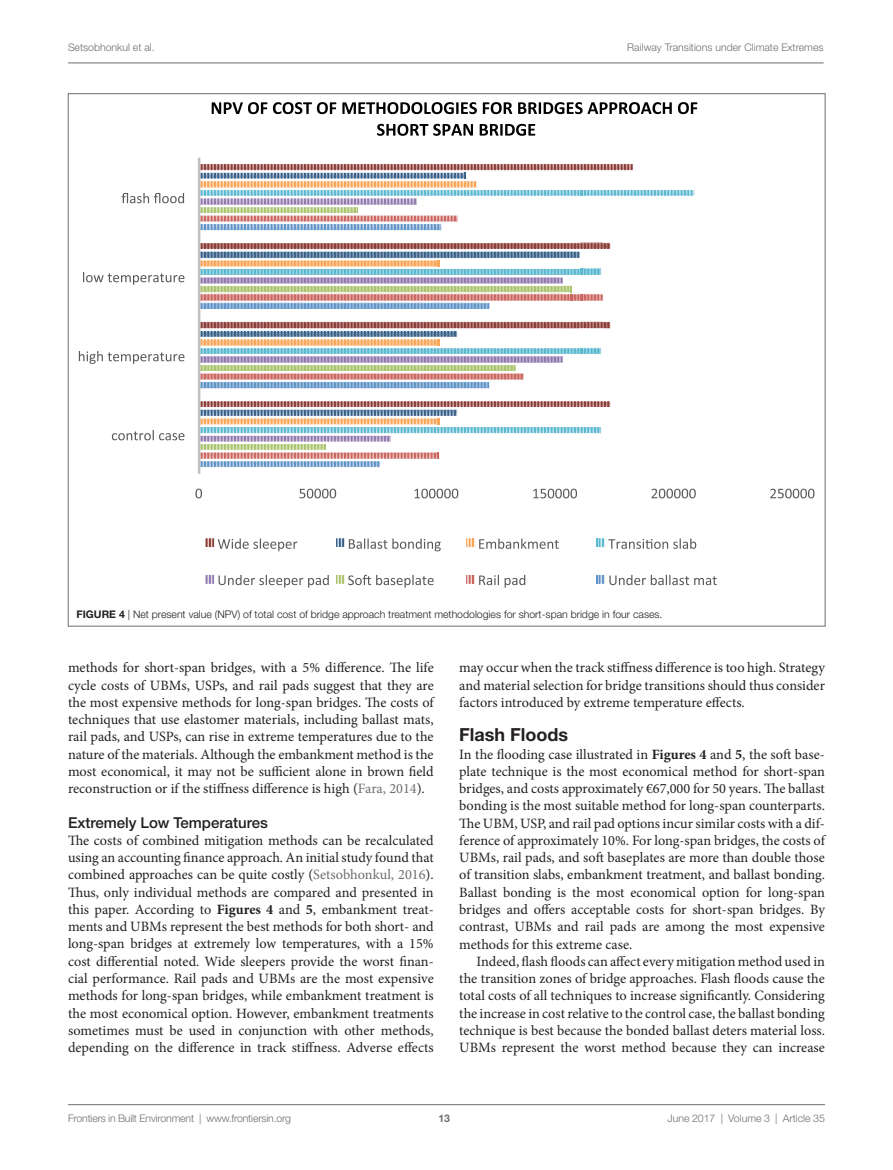
<style>
.page{position:relative;width:893px;height:1170px;background:#fff}
.page>*{position:absolute;margin:0;border:0;box-sizing:border-box;transform-origin:0 0}
.t1{font:700 18px "Helvetica Neue LT Std";color:#231f20}
.t2{font:500 15px "Helvetica Neue LT Std";color:#231f20}
.t3{font:14.25px/17.2px "Minion Pro";color:#231f20;text-align:justify}
.t4{font:300 10.5px "Helvetica Neue LT Std";color:#6c6d70}
.t5{font:300 10.5px "Helvetica Neue LT Std";color:#231f20}
.t6{font:700 10.5px "Helvetica Neue LT Std";color:#6c6d70}
.s1{font-weight:700}
.s2{color:#6c6d70}
</style>
<div class="page">
<img style="left:580px;top:242px;width:31px;height:87px">
<img style="left:200px;top:230px;width:241px;height:13px">
<svg style="left:200px;top:401px;width:409px;height:66px"></svg>
<svg style="left:200px;top:322px;width:409px;height:66px"></svg>
<svg style="left:200px;top:243px;width:409px;height:66px"></svg>
<svg style="left:200px;top:164px;width:494px;height:66px"></svg>
<hr style="left:198px;top:158px;width:2px;height:315px;background:#bfbfbf">
<svg style="left:195px;top:488px;width:7px;height:10px"></svg>
<svg style="left:299px;top:488px;width:37px;height:10px"></svg>
<svg style="left:414px;top:488px;width:44px;height:10px"></svg>
<svg style="left:533px;top:488px;width:44px;height:10px"></svg>
<svg style="left:651px;top:488px;width:45px;height:10px"></svg>
<svg style="left:770px;top:488px;width:44px;height:10px"></svg>
<svg style="left:112px;top:430px;width:72px;height:10px"></svg>
<svg style="left:79px;top:351px;width:105px;height:13px"></svg>
<svg style="left:83px;top:272px;width:101px;height:13px"></svg>
<svg style="left:122px;top:193px;width:62px;height:10px"></svg>
<svg style="left:212px;top:102px;width:485px;height:12px"></svg>
<svg style="left:377px;top:124px;width:158px;height:12px"></svg>
<svg style="left:205px;top:538px;width:92px;height:13px"></svg>
<svg style="left:336px;top:538px;width:105px;height:13px"></svg>
<svg style="left:466px;top:538px;width:93px;height:11px"></svg>
<svg style="left:596px;top:538px;width:100px;height:11px"></svg>
<svg style="left:205px;top:574px;width:124px;height:13px"></svg>
<svg style="left:336px;top:574px;width:98px;height:13px"></svg>
<svg style="left:466px;top:574px;width:59px;height:13px"></svg>
<svg style="left:596px;top:574px;width:121px;height:11px"></svg>
<hr style="left:68px;top:1104px;width:757px;height:1px;background:#6c6d70">
<hr style="left:68px;top:63px;width:755px;height:1px;background:#6c6d70">
<p class="t4" style="left:68px;top:41px;width:88px">Setsobhonkul et al.</p>
<p class="t4" style="left:627px;top:41px;width:198px">Railway Transitions under Climate Extremes</p>
<p class="t5" style="left:77px;top:607px;width:587px"><span class="s1">Figure 4</span> | Net present value (NPV) of total cost of bridge approach treatment methodologies for short-span bridge in four cases.</p>
<p class="t3" style="left:68px;top:659px;width:367px">methods for short-span bridges, with a 5% difference. The life cycle costs of UBMs, USPs, and rail pads suggest that they are the most expensive methods for long-span bridges. The costs of techniques that use elastomer materials, including ballast mats, rail pads, and USPs, can rise in extreme temperatures due to the nature of the materials. Although the embankment method is the most economical, it may not be sufficient alone in brown field reconstruction or if the stiffness difference is high (<span class="s2">Fara, 2014</span>).</p>
<p class="t2" style="left:68px;top:813px;width:201px">Extremely Low Temperatures</p>
<p class="t3" style="left:68px;top:831px;width:367px">The costs of combined mitigation methods can be recalculated using an accounting finance approach. An initial study found that combined approaches can be quite costly (<span class="s2">Setsobhonkul, 2016</span>).<br>Thus, only individual methods are compared and presented in this paper. According to <span class="s1">Figures 4</span> and <span class="s1">5</span>, embankment treat&shy;ments and UBMs represent the best methods for both short- and long-span bridges at extremely low temperatures, with a 15% cost differential noted. Wide sleepers provide the worst finan&shy;cial performance. Rail pads and UBMs are the most expensive methods for long-span bridges, while embankment treatment is the most economical option. However, embankment treatments sometimes must be used in conjunction with other methods, depending on the difference in track stiffness. Adverse effects</p>
<p class="t3" style="left:459px;top:659px;width:367px">may occur when the track stiffness difference is too high. Strategy and material selection for bridge transitions should thus consider factors introduced by extreme temperature effects.</p>
<p class="t1" style="left:459px;top:723px;width:110px">Flash Floods</p>
<p class="t3" style="left:459px;top:745px;width:367px">In the flooding case illustrated in <span class="s1">Figures 4</span> and <span class="s1">5</span>, the soft base&shy;plate technique is the most economical method for short-span bridges, and costs approximately €67,000 for 50 years. The ballast bonding is the most suitable method for long-span counterparts.<br>The UBM, USP, and rail pad options incur similar costs with a dif&shy;ference of approximately 10%. For long-span bridges, the costs of UBMs, rail pads, and soft baseplates are more than double those of transition slabs, embankment treatment, and ballast bonding.<br>Ballast bonding is the most economical option for long-span bridges and offers acceptable costs for short-span bridges. By contrast, UBMs and rail pads are among the most expensive methods for this extreme case.</p>
<p class="t3" style="left:459px;top:952px;width:367px;text-indent:17px">Indeed, flash floods can affect every mitigation method used in the transition zones of bridge approaches. Flash floods cause the total costs of all techniques to increase significantly. Considering the increase in cost relative to the control case, the ballast bonding technique is best because the bonded ballast deters material loss.<br>UBMs represent the worst method because they can increase</p>
<p class="t4" style="left:68px;top:1111px;width:225px">Frontiers in Built Environment | www.frontiersin.org</p>
<p class="t4" style="left:667px;top:1111px;width:159px">June 2017 | Volume 3 | Article 35</p>
<p class="t6" style="left:439px;top:1111px;width:13px">13</p>
</div>
